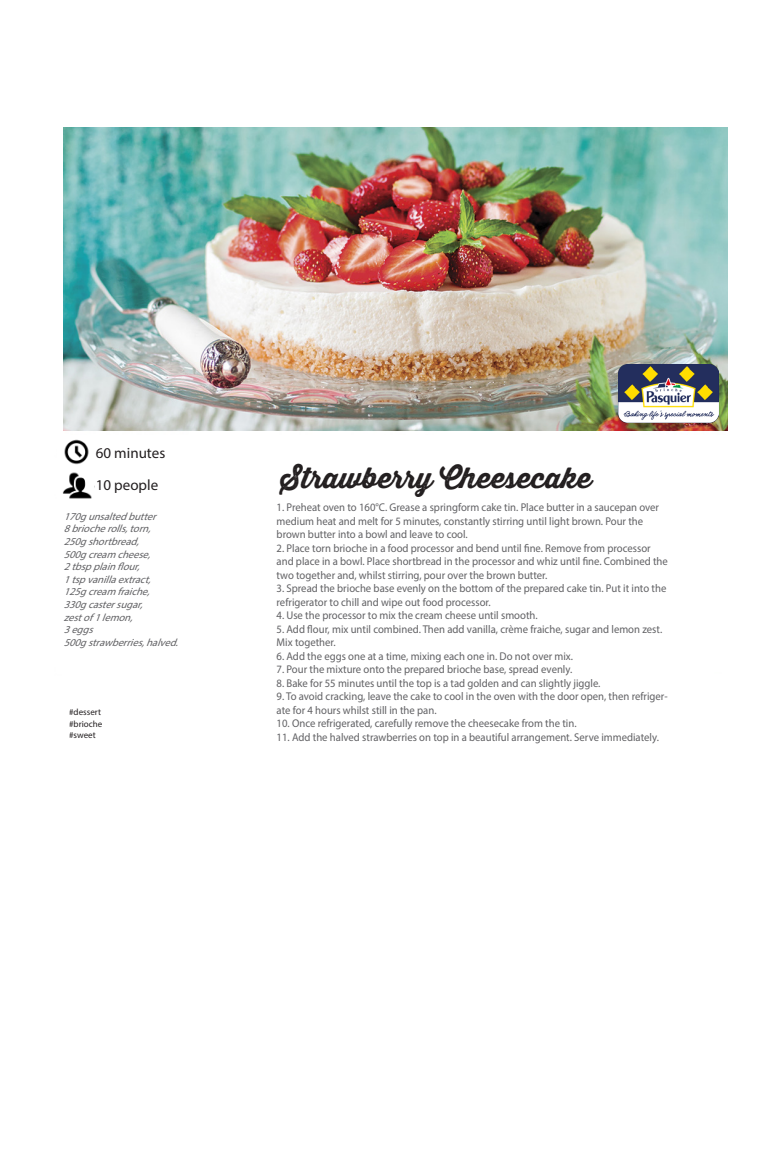
<style>
.page{position:relative;width:783px;height:1153px;background:#fff}
.page>*{position:absolute;margin:0;border:0;box-sizing:border-box;transform-origin:0 0}
.t1{font:28.5px "Thirsty Rough Bol";color:#231f20}
.t2{font:15px "Myriad Pro";color:#231f20}
.t3{font:11.25px/13.5px "Myriad Pro";color:#616164;scale:.95 1}
.t4{font:italic 10.5px "Myriad Pro";color:#616164}
.t5{font:9px "Myriad Pro";color:#231f20}
</style>
<div class="page">
<img style="left:64px;top:128px;width:663px;height:303px">
<img style="left:64px;top:439px;width:25px;height:26px">
<img style="left:62px;top:472px;width:33px;height:27px">
<img style="left:618px;top:365px;width:100px;height:57px">
<p class="t2" style="left:96px;top:443px;width:71px">60 minutes</p>
<p class="t2" style="left:96px;top:476px;width:64px">10 people</p>
<p class="t4" style="left:64px;top:509px;width:98px">170gunsaltedbutter</p>
<p class="t4" style="left:64px;top:522px;width:93px">8briocherolls,torn,</p>
<p class="t4" style="left:64px;top:535px;width:81px">250gshortbread,</p>
<p class="t4" style="left:64px;top:547px;width:92px">500gcream cheese,</p>
<p class="t4" style="left:64px;top:560px;width:82px">2tbspplainflour,</p>
<p class="t4" style="left:64px;top:572px;width:93px">1tspvanillaextract,</p>
<p class="t4" style="left:64px;top:585px;width:91px">125gcream fraiche,</p>
<p class="t4" style="left:64px;top:598px;width:85px">330gcastersugar,</p>
<p class="t4" style="left:64px;top:610px;width:75px">zestof1lemon,</p>
<p class="t4" style="left:64px;top:623px;width:35px">3eggs</p>
<p class="t4" style="left:64px;top:635px;width:120px">500gstrawberries,halved.</p>
<p class="t5" style="left:69px;top:706px;width:33px">#dessert</p>
<p class="t5" style="left:69px;top:718px;width:35px">#brioche</p>
<p class="t5" style="left:69px;top:729px;width:28px">#sweet</p>
<p class="t1" style="left:281px;top:456px;width:312px">Strawberry Cheesecake</p>
<p class="t3" style="left:276px;top:500px;width:404px">1. Preheat oven to 160°C. Grease a springform cake tin. Place butter in a saucepan over medium heat and melt for 5 minutes, constantly stirring until light brown. Pour the brown butter into a bowl and leave to cool.</p>
<p class="t3" style="left:276px;top:541px;width:413px">2. Place torn brioche in a food processor and bend until fine. Remove from processor and place in a bowl. Place shortbread in the processor and whiz until fine. Combined the two together and, whilst stirring, pour over the brown butter.</p>
<p class="t3" style="left:276px;top:581px;width:411px">3. Spread the brioche base evenly on the bottom of the prepared cake tin. Put it into the refrigerator to chill and wipe out food processor.</p>
<p class="t3" style="left:276px;top:608px;width:276px">4. Use the processor to mix the cream cheese until smooth.</p>
<p class="t3" style="left:276px;top:622px;width:407px">5. Add flour, mix until combined. Then add vanilla, crème fraiche, sugar and lemon zest.<br>Mix together.</p>
<p class="t3" style="left:276px;top:649px;width:313px">6. Add the eggs one at a time, mixing each one in. Do not over mix.</p>
<p class="t3" style="left:276px;top:662px;width:313px">7. Pour the mixture onto the prepared brioche base, spread evenly.</p>
<p class="t3" style="left:276px;top:676px;width:342px">8. Bake for 55 minutes until the top is a tad golden and can slightly jiggle.</p>
<p class="t3" style="left:276px;top:689px;width:413px">9. To avoid cracking, leave the cake to cool in the oven with the door open, then refriger&shy;ate for 4 hours whilst still in the pan.</p>
<p class="t3" style="left:276px;top:716px;width:317px">10. Once refrigerated, carefully remove the cheesecake from the tin.</p>
<p class="t3" style="left:276px;top:730px;width:404px">11. Add the halved strawberries on top in a beautiful arrangement. Serve immediately.</p>
</div>
